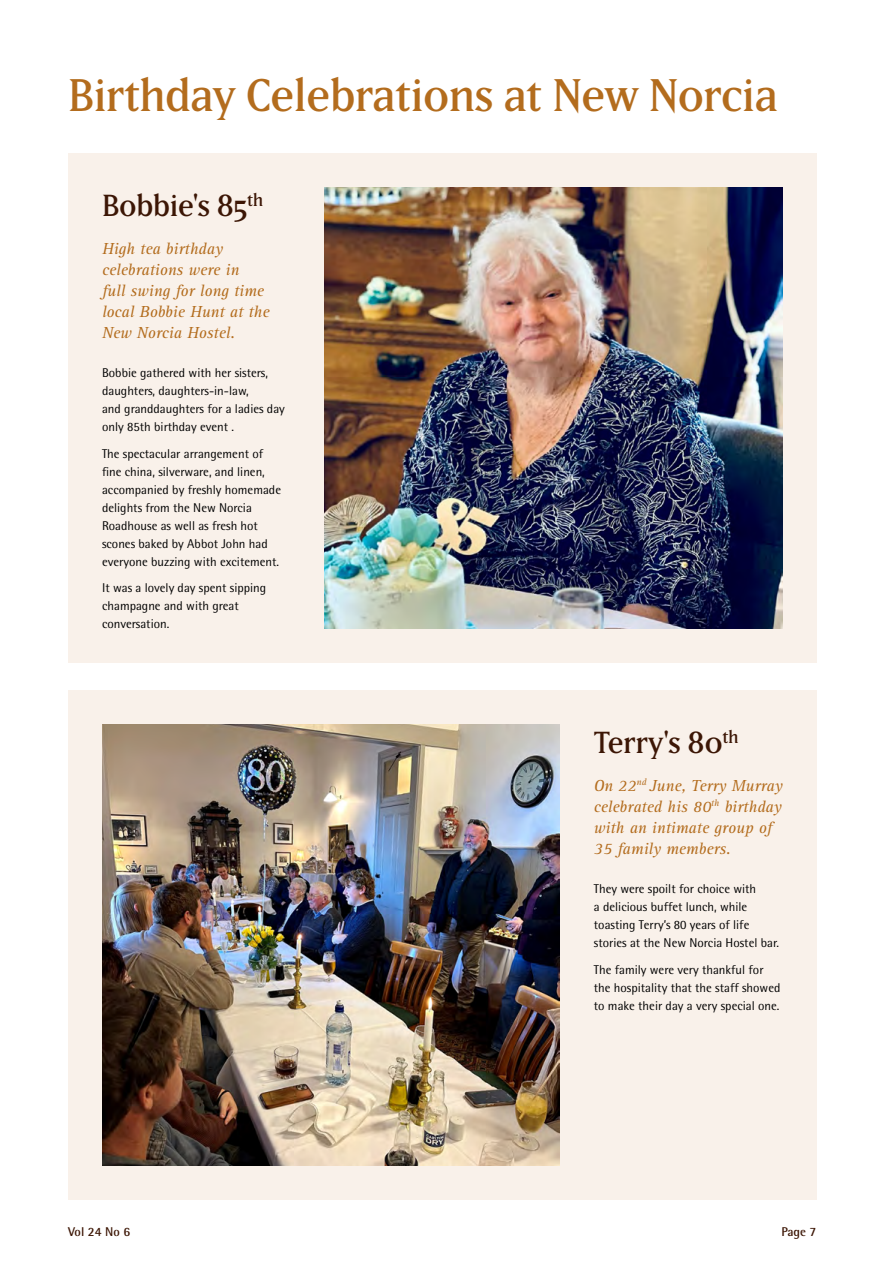
<style>
.page{position:relative;width:893px;height:1263px;background:#fff}
.page>*{position:absolute;margin:0;border:0;box-sizing:border-box;transform-origin:0 0}
.H1_Small{font:45px "Matrix IIOT";letter-spacing:-.01em;color:#b36c1d}
.H1_XSmall{font:30px "Matrix IIOT";letter-spacing:-.01em;color:#3c1605}
.Intro_Text{font:italic 16.5px/21px "Rotis Serif Std";color:#b36c1d}
.Body{font:12.75px/18px "Rotis Semi Sans Std";color:#000}
.t1{font:700 12.75px "Rotis Semi Sans Std";color:#3c1605}
</style>
<div class="page">
<div style="left:68px;top:153px;width:748px;height:509px;background:#f9f1ea"></div>
<div style="left:68px;top:690px;width:748px;height:509px;background:#f9f1ea"></div>
<img style="left:325px;top:187px;width:457px;height:441px">
<img style="left:102px;top:724px;width:458px;height:441px">
<p class="H1_Small" style="left:68px;top:69px;width:711px">Birthday Celebrations at New Norcia</p>
<p class="H1_XSmall" style="left:102px;top:188px;width:163px">Bobbie's 85<sup>th</sup></p>
<p class="Intro_Text" style="left:102px;top:238px;width:169px">High tea birthday celebrations were in<br>full swing for long time local Bobbie Hunt at the<br>New Norcia Hostel.</p>
<p class="Body" style="left:102px;top:364px;width:184px">Bobbie gathered with her sisters, daughters, daughters-in-law,<br>and granddaughters for a ladies day only 85th birthday event .</p>
<p class="Body" style="left:102px;top:444px;width:180px">The spectacular arrangement of fine china, silverware, and linen, accompanied by freshly homemade delights from the New Norcia<br>Roadhouse as well as fresh hot scones baked by Abbot John had everyone buzzing with excitement.</p>
<p class="Body" style="left:102px;top:579px;width:166px">It was a lovely day spent sipping champagne and with great conversation.</p>
<p class="H1_XSmall" style="left:594px;top:725px;width:146px">Terry's 80<sup>th</sup></p>
<p class="Intro_Text" style="left:594px;top:775px;width:190px">On 22<sup>nd</sup> June, Terry Murray celebrated his 80<sup>th</sup> birthday with an intimate group of<br>35 family members.</p>
<p class="Body" style="left:594px;top:880px;width:187px">They were spoilt for choice with<br>a delicious buffet lunch, while toasting Terry’s 80 years of life stories at the New Norcia Hostel bar.</p>
<p class="Body" style="left:594px;top:960px;width:188px">The family were very thankful for the hospitality that the staff showed to make their day a very special one.</p>
<p class="t1" style="left:68px;top:1223px;width:64px">Vol 24 No 6</p>
<p class="t1" style="left:781px;top:1223px;width:36px">Page 7</p>
</div>
